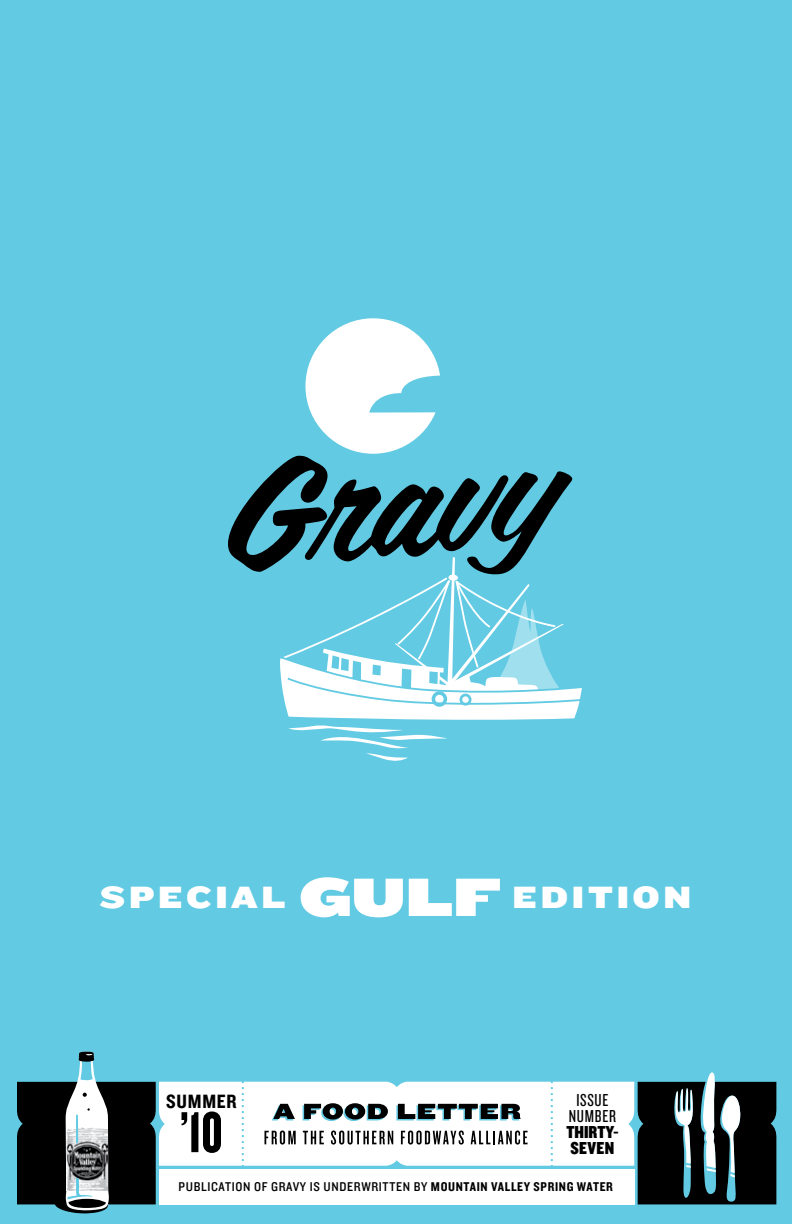
<style>
.page{position:relative;width:792px;height:1224px;background:#62cae3}
.page>*{position:absolute;margin:0;border:0;box-sizing:border-box;transform-origin:0 0}
.t1{font:60px "Knockout HTF68 Full Featherwt";color:#000}
.t2{font:32px "Knockout HTF73 Full Heviweight";letter-spacing:.1em;color:#fff}
.t3{font:20px "Knockout HTF50 Welterweight";letter-spacing:.04em;color:#000}
.t4{font:18px/16px "Knockout HTF70 Full Welterwt";color:#000}
.t5{font:18px/16px "Knockout HTF28 Junior Featherwt";letter-spacing:.04em;color:#000;text-align:center}
.t6{font:13.2px "Knockout HTF30 Junior Welterwt";letter-spacing:.05em;color:#000}
.s1{font-family:"Knockout HTF94 Ultmt Sumo";font-size:56px}
.s2{font-family:"Knockout HTF50 Welterweight"}
</style>
<div class="page">
<div style="left:159px;top:1082px;width:475px;height:84px;background:#fff"></div>
<div style="left:159px;top:1169px;width:475px;height:35px;background:#fff"></div>
<svg style="left:638px;top:1072px;width:138px;height:132px;background:#2a393c"></svg>
<svg style="left:551px;top:1081px;width:2px;height:85px"></svg>
<svg style="left:242px;top:1081px;width:2px;height:85px"></svg>
<svg style="left:264px;top:1131px;width:32px;height:13px"></svg>
<svg style="left:303px;top:1131px;width:21px;height:13px"></svg>
<svg style="left:331px;top:1131px;width:62px;height:14px"></svg>
<svg style="left:408px;top:1131px;width:5px;height:14px"></svg>
<svg style="left:401px;top:1131px;width:10px;height:13px"></svg>
<div style="left:416px;top:1131px;width:6px;height:14px;background:#000;border-radius:3px"></div>
<svg style="left:418px;top:1131px;width:46px;height:14px"></svg>
<svg style="left:471px;top:1131px;width:57px;height:14px"></svg>
<svg style="left:272px;top:1104px;width:23px;height:16px"></svg>
<svg style="left:303px;top:1103px;width:85px;height:18px;background:#5c6b6e"></svg>
<svg style="left:396px;top:1104px;width:125px;height:16px;background:#58686c"></svg>
<svg style="left:17px;top:1052px;width:139px;height:162px"></svg>
<div style="left:305px;top:318px;width:136px;height:136px;background:#fff;border-radius:50%"></div>
<svg style="left:369px;top:375px;width:72px;height:38px"></svg>
<svg style="left:228px;top:455px;width:354px;height:306px"></svg>
<h2 class="t2" style="left:100px;top:879px;width:593px">SPECIAL <span class="s1">GULF</span> EDITION</h2>
<h3 class="t5" style="left:569px;top:1092px;width:49px">ISSUE<br>NUMBER</h3>
<h3 class="t4" style="left:566px;top:1125px;width:54px">THIRTY-<br>SEVEN</h3>
<p class="t6" style="left:179px;top:1179px;width:436px">PUBLICATION OF GRAVY IS UNDERWRITTEN BY <span class="s2">MOUNTAIN VALLEY SPRING WATER</span></p>
<h3 class="t3" style="left:166px;top:1091px;width:72px">SUMMER</h3>
<h1 class="t1" style="left:180px;top:1102px;width:44px">’10</h1>
</div>
